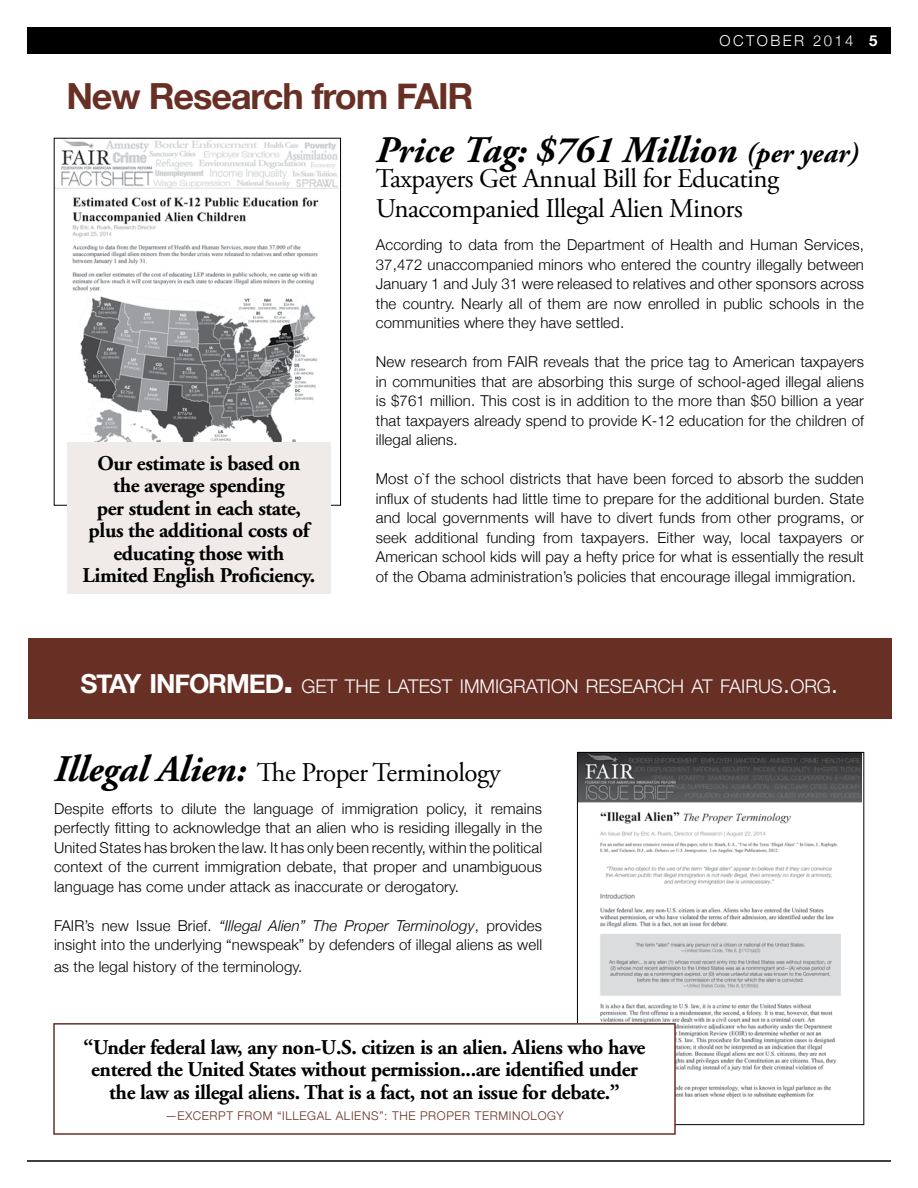
<style>
.page{position:relative;width:918px;height:1188px;background:#fff}
.page>*{position:absolute;margin:0;border:0;box-sizing:border-box;transform-origin:0 0}
.t1{font:italic 700 37.5px "Adobe Garamond Pro";color:#000}
.t2{font:700 36px "Helvetica Neue";letter-spacing:-.03em;color:#682f24}
.t3{font:27px/30px "Adobe Garamond Pro";letter-spacing:-.02em;color:#000}
.t4{font:700 21px/22.5px "Adobe Garamond";letter-spacing:-.02em;color:#000;text-align:center}
.t5{font:300 18.9px "Helvetica Neue";color:#fff}
.t6{font:300 15px/19.5px "Helvetica Neue";letter-spacing:.01em;color:#000;text-align:justify}
.t7{font:300 15px "Helvetica Neue";letter-spacing:.16em;color:#fff}
.t8{font:300 12px "Helvetica Neue";letter-spacing:.05em;color:#682f24}
.s1{font-weight:700}
.s2{font-size:28.5px}
.s3{font-weight:700;font-size:26.25px}
.s4{font-weight:700;font-size:37.5px}
.s5{font-size:27px}
.s6{font-weight:700;font-style:italic;font-size:37.5px}
.s7{font-style:italic}
</style>
<div class="page">
<div style="left:27px;top:27px;width:864px;height:27px;background:#000"></div>
<hr style="left:27px;top:1160px;width:864px;height:2px;background:#000">
<img style="left:579px;top:754px;width:283px;height:345px">
<div style="left:577px;top:752px;width:287px;height:373px;border:1px solid #000"></div>
<div style="left:54px;top:1024px;width:621px;height:110px;background:#fff"></div>
<div style="left:53px;top:1023px;width:623px;height:112px;border:2px solid #682f24"></div>
<img style="left:56px;top:140px;width:283px;height:303px">
<div style="left:67px;top:443px;width:264px;height:151px;background:#f0eae9"></div>
<div style="left:28px;top:638px;width:864px;height:81px;background:#682f24"></div>
<h2 class="t2" style="left:66px;top:68px;width:409px">New Research from FAIR</h2>
<p class="t7" style="left:720px;top:29px;width:159px">OCTOBER 2014 <span class="s1">5</span></p>
<h3 class="t4" style="left:83px;top:452px;width:234px">Our estimate is based on the average spending<br>per student in each state, plus the additional costs of educating those with<br>Limited English Proficiency.</h3>
<h1 class="t1" style="left:376px;top:128px;width:484px">Price Tag: $761 Million <span class="s2">(per year)</span></h1>
<h3 class="t3" style="left:376px;top:165px;width:405px">Taxpayers Get Annual Bill for Educating<br>Unaccompanied Illegal Alien Minors</h3>
<p class="t6" style="left:376px;top:234px;width:490px">According to data from the Department of Health and Human Services, 37,472 unaccompanied minors who entered the country illegally between January 1 and July 31 were released to relatives and other sponsors across the country. Nearly all of them are now enrolled in public schools in the communities where they have settled.</p>
<p class="t6" style="left:376px;top:351px;width:490px">New research from FAIR reveals that the price tag to American taxpayers in communities that are absorbing this surge of school-aged illegal aliens is $761 million. This cost is in addition to the more than $50 billion a year that taxpayers already spend to provide K-12 education for the children of illegal aliens.</p>
<p class="t6" style="left:376px;top:468px;width:490px">Most o`f the school districts that have been forced to absorb the sudden influx of students had little time to prepare for the additional burden. State and local governments will have to divert funds from other programs, or seek additional funding from taxpayers. Either way, local taxpayers or American school kids will pay a hefty price for what is essentially the result of the Obama administration’s policies that encourage illegal immigration.</p>
<p class="t5" style="left:81px;top:671px;width:759px"><span class="s3">STAY INFORMED</span><span class="s4">.</span> GET THE LATEST IMMIGRATION RESEARCH AT FAIRUS<span class="s5">.</span>ORG<span class="s5">.</span></p>
<h3 class="t3" style="left:54px;top:758px;width:448px"><span class="s6">Illegal Alien:</span> The Proper Terminology</h3>
<p class="t6" style="left:54px;top:798px;width:490px">Despite efforts to dilute the language of immigration policy, it remains perfectly fitting to acknowledge that an alien who is residing illegally in the United States has broken the law. It has only been recently, within the political context of the current immigration debate, that proper and unambiguous language has come under attack as inaccurate or derogatory.</p>
<p class="t6" style="left:54px;top:915px;width:490px">FAIR’s new Issue Brief. <span class="s7">“Illegal Alien” The Proper Terminology</span>, provides insight into the underlying “newspeak” by defenders of illegal aliens as well</p>
<p class="t6" style="left:54px;top:956px;width:250px">as the legal history of the terminology.</p>
<h3 class="t4" style="left:84px;top:1036px;width:563px">“Under federal law, any non-U.S. citizen is an alien. Aliens who have entered the United States without permission...are identified under the law as illegal aliens. That is a fact, not an issue for debate.”</h3>
<p class="t8" style="left:165px;top:1106px;width:400px">—EXCERPT FROM “ILLEGAL ALIENS”: THE PROPER TERMINOLOGY</p>
</div>
